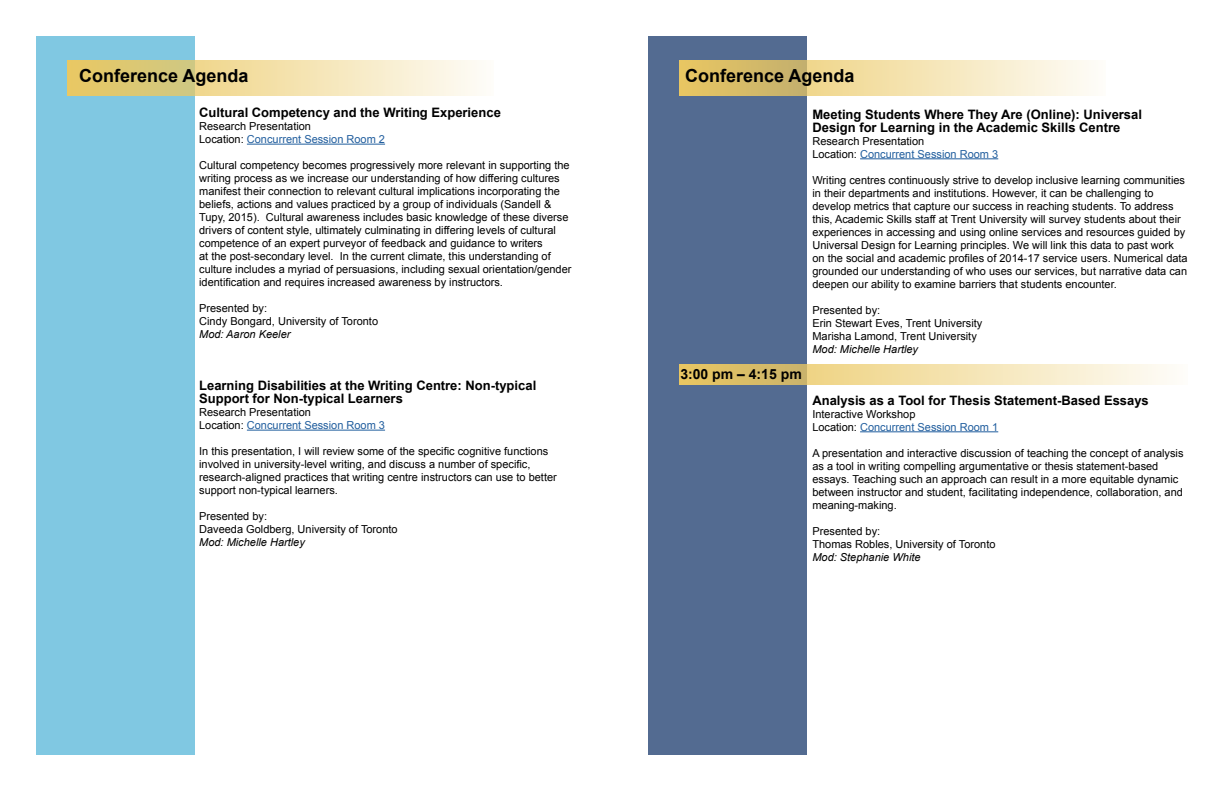
<style>
.page{position:relative;width:1224px;height:792px;background:#fff}
.page>*{position:absolute;margin:0;border:0;box-sizing:border-box;transform-origin:0 0}
.t1{font:700 18px "Arial";color:#000}
.t2{font:700 14px "Arial";color:#000}
.t3{font:700 13px/13px "Arial";color:#000}
.t4{font:11px/13px "Arial";color:#000}
.t5{font:italic 11px "Arial";color:#000}
.s1{color:#215e9e}
</style>
<div class="page">
<div style="left:36px;top:36px;width:159px;height:720px;background:#80c8e2"></div>
<div style="left:648px;top:36px;width:159px;height:720px;background:#536b91"></div>
<hr style="left:247px;top:144px;width:138px;height:1px;background:#215e9e">
<hr style="left:247px;top:430px;width:138px;height:1px;background:#215e9e">
<hr style="left:860px;top:158px;width:138px;height:1px;background:#215e9e">
<hr style="left:860px;top:431px;width:138px;height:1px;background:#215e9e">
<svg style="left:68px;top:60px;width:411px;height:36px;background:#eedea7"></svg>
<svg style="left:680px;top:60px;width:411px;height:36px;background:#ecdaa3"></svg>
<svg style="left:680px;top:364px;width:489px;height:21px;background:#eedca5"></svg>
<p class="t1" style="left:79px;top:64px;width:171px">Conference Agenda</p>
<p class="t1" style="left:685px;top:64px;width:171px">Conference Agenda</p>
<p class="t3" style="left:199px;top:106px;width:303px">Cultural Competency and the Writing Experience</p>
<p class="t4" style="left:199px;top:120px;width:187px">Research Presentation<br>Location: <span class="s1">Concurrent Session Room 2</span></p>
<p class="t4" style="left:199px;top:159px;width:374px">Cultural competency becomes progressively more relevant in supporting the writing process as we increase our understanding of how differing cultures manifest their connection to relevant cultural implications incorporating the beliefs, actions and values practiced by a group of individuals (Sandell &amp; Tupy, 2015). Cultural awareness includes basic knowledge of these diverse drivers of content style, ultimately culminating in differing levels of cultural competence of an expert purveyor of feedback and guidance to writers<br>at the post-secondary level. In the current climate, this understanding of culture includes a myriad of persuasions, including sexual orientation/gender</p>
<p class="t4" style="left:199px;top:276px;width:305px">identification and requires increased awareness by instructors.</p>
<p class="t4" style="left:199px;top:302px;width:180px">Presented by:<br>Cindy Bongard, University of Toronto</p>
<p class="t5" style="left:199px;top:327px;width:93px">Mod: Aaron Keeler</p>
<p class="t3" style="left:812px;top:108px;width:331px">Meeting Students Where They Are (Online): Universal<br>Design for Learning in the Academic Skills Centre</p>
<p class="t4" style="left:812px;top:134px;width:187px">Research Presentation<br>Location: <span class="s1">Concurrent Session Room 3</span></p>
<p class="t4" style="left:812px;top:173px;width:374px">Writing centres continuously strive to develop inclusive learning communities in their departments and institutions. However, it can be challenging to develop metrics that capture our success in reaching students. To address this, Academic Skills staff at Trent University will survey students about their experiences in accessing and using online services and resources guided by Universal Design for Learning principles. We will link this data to past work</p>
<p class="t4" style="left:812px;top:251px;width:377px">on the social and academic profiles of 2014-17 service users. Numerical data</p>
<p class="t4" style="left:812px;top:264px;width:376px">grounded our understanding of who uses our services, but narrative data can deepen our ability to examine barriers that students encounter.</p>
<p class="t4" style="left:812px;top:303px;width:171px">Presented by:<br>Erin Stewart Eves, Trent University<br>Marisha Lamond, Trent University</p>
<p class="t5" style="left:812px;top:342px;width:107px">Mod: Michelle Hartley</p>
<p class="t3" style="left:199px;top:379px;width:339px">Learning Disabilities at the Writing Centre: Non-typical<br>Support for Non-typical Learners</p>
<p class="t4" style="left:199px;top:406px;width:187px">Research Presentation<br>Location: <span class="s1">Concurrent Session Room 3</span></p>
<p class="t4" style="left:199px;top:445px;width:351px">In this presentation, I will review some of the specific cognitive functions involved in university-level writing, and discuss a number of specific,</p>
<p class="t4" style="left:199px;top:471px;width:359px">research-aligned practices that writing centre instructors can use to better support non-typical learners.</p>
<p class="t4" style="left:199px;top:510px;width:200px">Presented by:<br>Daveeda Goldberg, University of Toronto</p>
<p class="t5" style="left:199px;top:535px;width:107px">Mod: Michelle Hartley</p>
<p class="t2" style="left:680px;top:365px;width:123px">3:00 pm – 4:15 pm</p>
<p class="t3" style="left:812px;top:394px;width:338px">Analysis as a Tool for Thesis Statement-Based Essays</p>
<p class="t4" style="left:812px;top:407px;width:187px">Interactive Workshop<br>Location: <span class="s1">Concurrent Session Room 1</span></p>
<p class="t4" style="left:812px;top:446px;width:373px">A presentation and interactive discussion of teaching the concept of analysis as a tool in writing compelling argumentative or thesis statement-based essays. Teaching such an approach can result in a more equitable dynamic between instructor and student, facilitating independence, collaboration, and meaning-making.</p>
<p class="t4" style="left:812px;top:524px;width:185px">Presented by:<br>Thomas Robles, University of Toronto</p>
<p class="t5" style="left:812px;top:550px;width:110px">Mod: Stephanie White</p>
</div>
